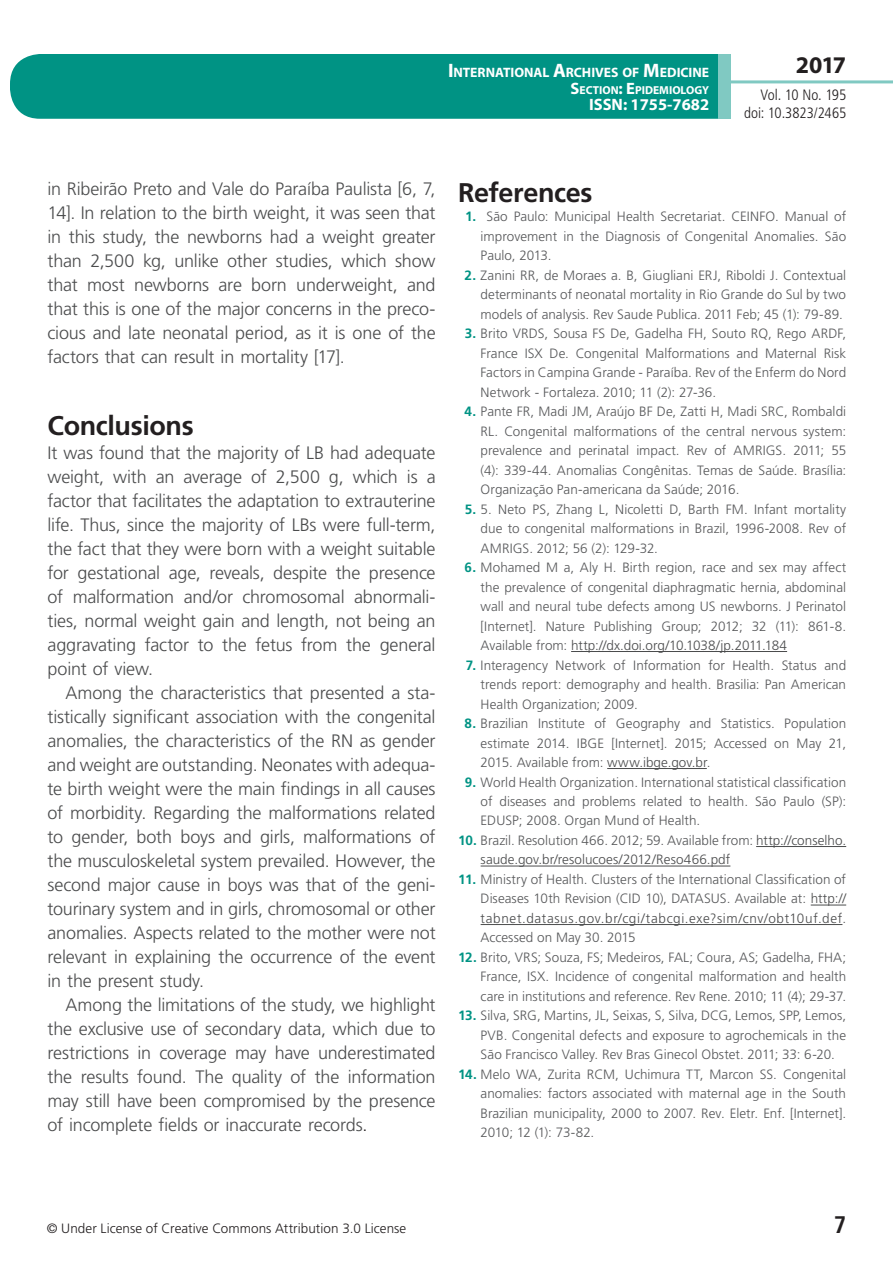
<style>
.page{position:relative;width:893px;height:1263px;background:#fff}
.page>*{position:absolute;margin:0;border:0;box-sizing:border-box;transform-origin:0 0}
.t1{font:700 27px "Frutiger LT Std";letter-spacing:-.015em;color:#231f20}
.t2{font:700 24px "Myriad Pro";color:#231f20}
.t3{font:700 condensed 24px "Frutiger LT Std";color:#231f20}
.t4{font:300 18px/24px "Frutiger LT Std";letter-spacing:-.01em;color:#4b4c4d;text-align:justify}
.t5{font:700 16.5px "Myriad Pro";color:#fff}
.t6{font:300 condensed 15px/18px "Frutiger LT Std";letter-spacing:-.01em;color:#231f20;text-align:right}
.t7{font:700 13.65px "Myriad Pro";letter-spacing:-.005em;color:#fff}
.t8{font:300 13.5px/19.5px "Frutiger LT Std";color:#57585a;text-align:justify}
.t9{font:300 13.5px/19.5px "Frutiger LT Std";letter-spacing:.005em;color:#4b4c4d}
.t10{font:300 13.5px "Frutiger LT Std";letter-spacing:.005em;color:#231f20}
.t11{font:700 11.55px "Myriad Pro";color:#fff}
.s1{font-size:19.5px}
.s2{font-size:16.5px}
.s3{color:#231f20}
.s4{font-weight:700;color:#009384}
.s5{color:#4b4c4d}
.s6{color:#57585a}
</style>
<div class="page">
<div style="left:10px;top:54px;width:775px;height:65px;background:#009384;border-radius:30px"></div>
<div style="left:732px;top:0;width:161px;height:157px;background:#fff"></div>
<hr style="left:730px;top:80px;width:163px;height:3px;background:#80c9c2">
<div style="left:718px;top:54px;width:13px;height:65px;background:#80c9c2"></div>
<hr style="left:571px;top:651px;width:216px;height:1px;background:#4b4c4d">
<hr style="left:607px;top:768px;width:100px;height:1px;background:#4b4c4d">
<hr style="left:756px;top:846px;width:90px;height:1px;background:#4b4c4d">
<hr style="left:481px;top:866px;width:249px;height:1px;background:#4b4c4d">
<hr style="left:811px;top:905px;width:35px;height:1px;background:#4b4c4d">
<hr style="left:481px;top:924px;width:361px;height:1px;background:#4b4c4d">
<p class="t7" style="left:448px;top:64px;width:263px"><span class="s1">I</span>NTERNATIONAL <span class="s1">A</span>RCHIVES OF <span class="s1">M</span>EDICINE</p>
<p class="t11" style="left:571px;top:82px;width:140px"><span class="s2">S</span>ECTION<span class="s2">: E</span>PIDEMIOLOGY</p>
<p class="t5" style="left:589px;top:94px;width:122px">ISSN: 1755-7682</p>
<h2 class="t2" style="left:796px;top:49px;width:52px">2017</h2>
<p class="t6" style="left:744px;top:86px;width:104px">Vol. 10 No. 195 doi: 10.3823/2465</p>
<p class="t4" style="left:48px;top:177px;width:390px">in Ribeirão Preto and Vale do Paraíba Paulista [6, 7, 14]. In relation to the birth weight, it was seen that in this study, the newborns had a weight greater than 2,500 kg, unlike other studies, which show that most newborns are born underweight, and that this is one of the major concerns in the preco&shy;cious and late neonatal period, as it is one of the factors that can result in mortality [17].</p>
<h1 class="t1" style="left:48px;top:410px;width:148px">Conclusions</h1>
<p class="t4" style="left:48px;top:441px;width:390px">It was found that the majority of LB had adequate weight, with an average of 2,500 g, which is a factor that facilitates the adaptation to extrauterine life. Thus, since the majority of LBs were full-term, the fact that they were born with a weight suitable for gestational age, reveals, despite the presence of malformation and/or chromosomal abnormali&shy;ties, normal weight gain and length, not being an aggravating factor to the fetus from the general point of view.</p>
<p class="t4" style="left:48px;top:681px;width:390px;text-indent:18px">Among the characteristics that presented a sta&shy;tistically significant association with the congenital anomalies, the characteristics of the RN as gender and weight are outstanding. Neonates with adequa&shy;te birth weight were the main findings in all causes of morbidity. Regarding the malformations related to gender, both boys and girls, malformations of the musculoskeletal system prevailed. However, the second major cause in boys was that of the geni&shy;tourinary system and in girls, chromosomal or other anomalies. Aspects related to the mother were not relevant in explaining the occurrence of the event in the present study.</p>
<p class="t4" style="left:48px;top:993px;width:390px;text-indent:18px">Among the limitations of the study, we highlight the exclusive use of secondary data, which due to restrictions in coverage may have underestimated the results found. The quality of the information may still have been compromised by the presence of incomplete fields or inaccurate records<span class="s3">.</span></p>
<h1 class="t1" style="left:458px;top:176px;width:136px">References</h1>
<p class="t8" style="left:481px;top:207px;width:367px;text-indent:-16px"><span class="s4">1.</span> São Paulo: Municipal Health Secretariat. CEINFO. Manual of improvement in the Diagnosis of Congenital Anomalies. São Paulo, 2013.</p>
<p class="t8" style="left:481px;top:265px;width:367px;text-indent:-16px"><span class="s4">2.</span> Zanini RR, de Moraes a. B, Giugliani ERJ, Riboldi J. Contextual determinants of neonatal mortality in Rio Grande do Sul by two models of analysis. Rev Saude Publica. 2011 Feb; 45 (1): 79-89.</p>
<p class="t8" style="left:481px;top:324px;width:367px;text-indent:-16px"><span class="s4">3.</span> Brito VRDS, Sousa FS De, Gadelha FH, Souto RQ, Rego ARDF, France ISX De. Congenital Malformations and Maternal Risk Factors in Campina Grande - Paraíba. Rev of the Enferm do Nord Network - Fortaleza. 2010; 11 (2): 27-36.</p>
<p class="t8" style="left:481px;top:402px;width:367px;text-indent:-16px"><span class="s4">4.</span> Pante FR, Madi JM, Araújo BF De, Zatti H, Madi SRC, Rombaldi RL. Congenital malformations of the central nervous system: prevalence and perinatal impact. Rev of AMRIGS. 2011; 55 (4): 339-44. Anomalias Congênitas. Temas de Saúde. Brasília:<br>Organização Pan-americana da Saúde; 2016.</p>
<p class="t8" style="left:481px;top:499px;width:367px;text-indent:-16px"><span class="s4">5.</span> 5. Neto PS, Zhang L, Nicoletti D, Barth FM. Infant mortality due to congenital malformations in Brazil, 1996-2008. Rev of AMRIGS. 2012; 56 (2): 129-32.</p>
<p class="t8" style="left:481px;top:558px;width:367px;text-indent:-16px"><span class="s4">6.</span> Mohamed M a, Aly H. Birth region, race and sex may affect the prevalence of congenital diaphragmatic hernia, abdominal wall and neural tube defects among US newborns. J Perinatol [Internet]. Nature Publishing Group; 2012; 32 (11): 861-8.<br>Available from: <span class="s5">http://dx.doi.org/10.1038/jp.2011.184</span></p>
<p class="t8" style="left:481px;top:655px;width:367px;text-indent:-15px"><span class="s4">7.</span> Interagency Network of Information for Health. Status and trends report: demography and health. Brasilia: Pan American Health Organization; 2009.</p>
<p class="t8" style="left:481px;top:714px;width:367px;text-indent:-16px"><span class="s4">8.</span> Brazilian Institute of Geography and Statistics. Population estimate 2014. IBGE [Internet]. 2015; Accessed on May 21, 2015. Available from: <span class="s5">www.ibge.gov.br</span>.</p>
<p class="t8" style="left:481px;top:772px;width:367px;text-indent:-16px"><span class="s4">9.</span> World Health Organization. International statistical classification of diseases and problems related to health. São Paulo (SP):<br>EDUSP; 2008. Organ Mund of Health.</p>
<p class="t9" style="left:481px;top:831px;width:367px;text-indent:-23px"><span class="s4">10.</span> <span class="s6">Brazil. Resolution 466. 2012; 59. Available from:</span> http://conselho. saude.gov.br/resolucoes/2012/Reso466.pdf</p>
<p class="t8" style="left:481px;top:870px;width:367px;text-indent:-22px"><span class="s4">11.</span> Ministry of Health. Clusters of the International Classification of Diseases 10th Revision (CID 10), DATASUS. Available at: <span class="s5">http:// tabnet.datasus.gov.br/cgi/tabcgi.exe?sim/cnv/obt10uf.def</span>.<br>Accessed on May 30. 2015</p>
<p class="t8" style="left:481px;top:948px;width:367px;text-indent:-23px"><span class="s4">12.</span> Brito, VRS; Souza, FS; Medeiros, FAL; Coura, AS; Gadelha, FHA; France, ISX. Incidence of congenital malformation and health care in institutions and reference. Rev Rene. 2010; 11 (4); 29-37.</p>
<p class="t8" style="left:481px;top:1006px;width:367px;text-indent:-22px"><span class="s4">13.</span> Silva, SRG, Martins, JL, Seixas, S, Silva, DCG, Lemos, SPP, Lemos, PVB. Congenital defects and exposure to agrochemicals in the São Francisco Valley. Rev Bras Ginecol Obstet. 2011; 33: 6-20.</p>
<p class="t8" style="left:481px;top:1065px;width:367px;text-indent:-23px"><span class="s4">14.</span> Melo WA, Zurita RCM, Uchimura TT, Marcon SS. Congenital anomalies: factors associated with maternal age in the South Brazilian municipality, 2000 to 2007. Rev. Eletr. Enf. [Internet].<br>2010; 12 (1): 73-82.</p>
<p class="t10" style="left:47px;top:1220px;width:361px">© Under License of Creative Commons Attribution 3.0 License</p>
<h2 class="t3" style="left:834px;top:1210px;width:14px">7</h2>
</div>
